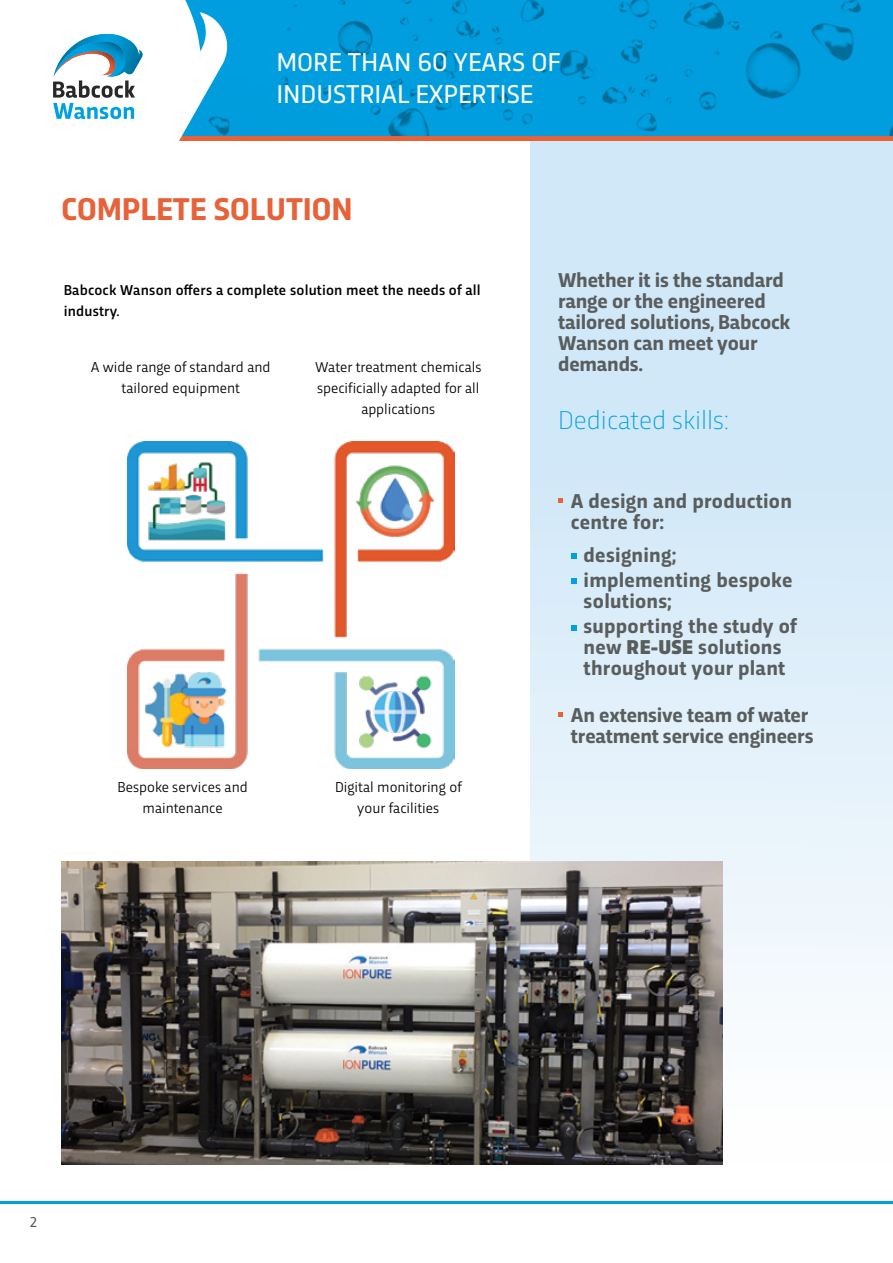
<style>
.page{position:relative;width:893px;height:1263px;background:#fff}
.page>*{position:absolute;margin:0;border:0;box-sizing:border-box;transform-origin:0 0}
.t1{font:700 33px "Trasandina";color:#e86239}
.t2{font:27px/32.4px "Trasandina";color:#fff}
.t3{font:200 27px "Trasandina";color:#00a1e3}
.t4{font:700 21px/21px "Trasandina";letter-spacing:-.005em;color:#595d5d}
.t5{font:15px/21px "Trasandina";color:#000;text-align:center}
.t6{font:500 15px/21px "Trasandina";letter-spacing:.01em;color:#000}
.t7{font:15px "Trasandina";color:#595d5d}
.s1{font-weight:900}
</style>
<div class="page">
<hr style="left:0;top:1201px;width:893px;height:3px;background:#00a1e3">
<div style="left:530px;top:140px;width:363px;height:1024px;background:linear-gradient(to bottom,#c7e3f6,#fbfdfe)"></div>
<img style="left:227px;top:0;width:666px;height:136px">
<hr style="left:0;top:136px;width:893px;height:4px;background:#e86239">
<svg style="left:0;top:0;width:227px;height:141px"></svg>
<svg style="left:53px;top:34px;width:90px;height:85px"></svg>
<img style="left:54px;top:41px;width:71px;height:36px">
<img style="left:128px;top:441px;width:326px;height:327px">
<svg style="left:558px;top:498px;width:4px;height:5px"></svg>
<svg style="left:571px;top:553px;width:5px;height:6px"></svg>
<svg style="left:571px;top:579px;width:5px;height:5px"></svg>
<svg style="left:571px;top:625px;width:5px;height:5px"></svg>
<svg style="left:558px;top:712px;width:4px;height:4px"></svg>
<img style="left:61px;top:862px;width:662px;height:302px">
<p class="t2" style="left:276px;top:43px;width:285px">MORE THAN 60 YEARS OF<br>INDUSTRIAL EXPERTISE</p>
<h1 class="t1" style="left:61px;top:185px;width:293px">COMPLETE SOLUTION</h1>
<p class="t6" style="left:64px;top:278px;width:418px">Babcock Wanson offers a complete solution meet the needs of all industry.</p>
<p class="t5" style="left:91px;top:356px;width:181px">A wide range of standard and tailored equipment</p>
<p class="t5" style="left:315px;top:356px;width:168px">Water treatment chemicals specificially adapted for all applications</p>
<p class="t5" style="left:118px;top:776px;width:132px">Bespoke services and maintenance</p>
<p class="t5" style="left:335px;top:776px;width:128px">Digital monitoring of your facilities</p>
<p class="t4" style="left:558px;top:268px;width:234px">Whether it is the standard range or the engineered tailored solutions, Babcock<br>Wanson can meet your demands.</p>
<p class="t3" style="left:558px;top:401px;width:173px">Dedicated skills:</p>
<p class="t4" style="left:571px;top:489px;width:223px">A design and production centre for:</p>
<p class="t4" style="left:584px;top:541px;width:210px;line-height:25.2px">designing; implementing bespoke</p>
<p class="t4" style="left:584px;top:587px;width:215px;line-height:25.2px">solutions;<br>supporting the study of</p>
<p class="t4" style="left:584px;top:635px;width:203px">new <span class="s1">RE-USE</span> solutions throughout your plant</p>
<p class="t4" style="left:571px;top:702px;width:244px">An extensive team of water treatment service engineers</p>
<p class="t7" style="left:30px;top:1210px;width:9px">2</p>
</div>
